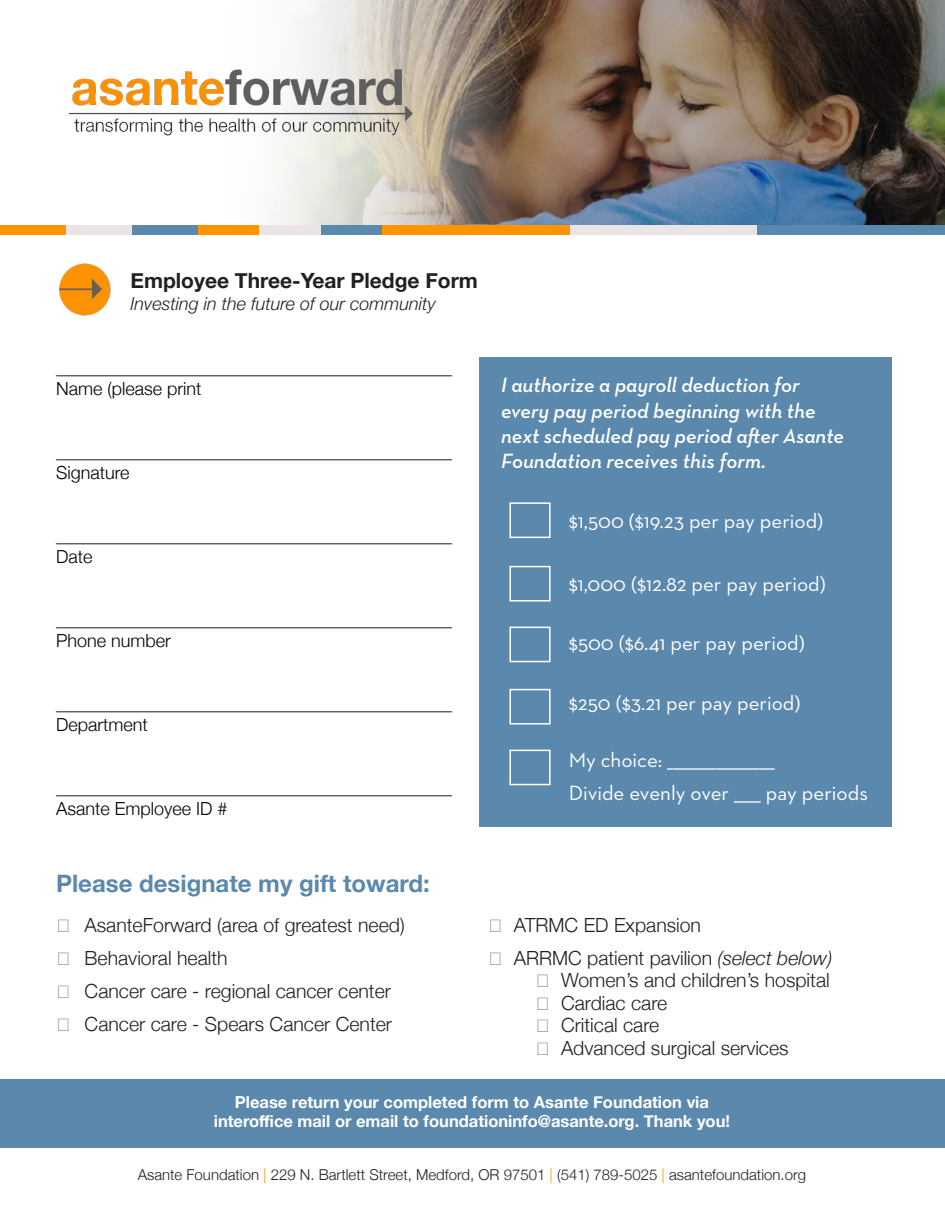
<style>
.page{position:relative;width:945px;height:1215px;background:#fff}
.page>*{position:absolute;margin:0;border:0;box-sizing:border-box;transform-origin:0 0}
.t1{font:700 24px "Helvetica Neue";color:#5b88ad}
.t2{font:21px "Neutraface Text";color:#fff}
.t3{font:italic 600 21px/25.2px "Neutraface Text";color:#fff}
.t4{font:700 21px "Helvetica Neue";color:#231f20}
.t5{font:300 19.5px "Helvetica Neue";color:#231f20}
.t6{font:300 18px/21px "Helvetica Neue";color:#000}
.t7{font:italic 300 18px "Helvetica Neue";color:#231f20}
.t8{font:700 16.5px/19.8px "Helvetica Neue";color:#fff;text-align:center}
.t9{font:300 15px "Helvetica Neue";color:#231f20}
.s1{font-family:"Arial";font-weight:400}
.s2{font-style:italic}
.s3{color:#ff9300}
</style>
<div class="page">
<img style="left:275px;top:0;width:670px;height:225px">
<img style="left:68px;top:68px;width:346px;height:69px">
<div style="left:0;top:225px;width:66px;height:10px;background:#ff9300"></div>
<div style="left:66px;top:225px;width:66px;height:10px;background:#eae5e4"></div>
<div style="left:132px;top:225px;width:66px;height:10px;background:#5b88ad"></div>
<div style="left:198px;top:225px;width:62px;height:10px;background:#ff9300"></div>
<div style="left:260px;top:225px;width:61px;height:10px;background:#eae5e4"></div>
<div style="left:321px;top:225px;width:61px;height:10px;background:#5b88ad"></div>
<div style="left:382px;top:225px;width:188px;height:10px;background:#ff9300"></div>
<div style="left:570px;top:225px;width:188px;height:10px;background:#eae5e4"></div>
<div style="left:758px;top:225px;width:187px;height:10px;background:#5b88ad"></div>
<div style="left:479px;top:357px;width:412px;height:469px;background:#5b88ad"></div>
<div style="left:509px;top:502px;width:42px;height:36px;border:2px solid #fff"></div>
<div style="left:509px;top:566px;width:42px;height:36px;border:2px solid #fff"></div>
<div style="left:509px;top:627px;width:42px;height:35px;border:2px solid #fff"></div>
<div style="left:509px;top:689px;width:42px;height:36px;border:2px solid #fff"></div>
<div style="left:509px;top:750px;width:42px;height:35px;border:2px solid #fff"></div>
<div style="left:0;top:1079px;width:944px;height:68px;background:#5b88ad"></div>
<img style="left:59px;top:263px;width:52px;height:53px">
<p class="t4" style="left:130px;top:264px;width:349px">Employee Three-Year Pledge Form</p>
<p class="t7" style="left:130px;top:289px;width:307px">Investing in the future of our community</p>
<p class="t6" style="left:56px;top:356px;width:397px">____________________________________________<br>Name (please print</p>
<p class="t6" style="left:56px;top:440px;width:397px">____________________________________________<br>Signature</p>
<p class="t6" style="left:56px;top:524px;width:397px">____________________________________________</p>
<p class="t6" style="left:56px;top:545px;width:38px">Date</p>
<p class="t6" style="left:56px;top:608px;width:397px">____________________________________________</p>
<p class="t6" style="left:56px;top:629px;width:116px">Phone number</p>
<p class="t6" style="left:56px;top:692px;width:397px">____________________________________________</p>
<p class="t6" style="left:56px;top:713px;width:93px">Department</p>
<p class="t6" style="left:56px;top:776px;width:397px">____________________________________________</p>
<p class="t6" style="left:56px;top:797px;width:173px">Asante Employee ID #</p>
<p class="t1" style="left:56px;top:865px;width:375px">Please designate my gift toward:</p>
<p class="t5" style="left:56px;top:909px;width:350px"><span class="s1">Ͻ</span> AsanteForward (area of greatest need)</p>
<p class="t5" style="left:56px;top:942px;width:173px"><span class="s1">Ͻ</span> Behavioral health</p>
<p class="t5" style="left:56px;top:975px;width:336px"><span class="s1">Ͻ</span> Cancer care - regional cancer center</p>
<p class="t5" style="left:56px;top:1008px;width:337px"><span class="s1">Ͻ</span> Cancer care - Spears Cancer Center</p>
<p class="t3" style="left:501px;top:372px;width:345px">I authorize a payroll deduction for every pay period beginning with the next scheduled pay period after Asante Foundation receives this form.</p>
<p class="t2" style="left:569px;top:508px;width:256px">$1,500 ($19.23 per pay period)</p>
<p class="t2" style="left:569px;top:571px;width:258px">$1,000 ($12.82 per pay period)</p>
<p class="t2" style="left:569px;top:630px;width:237px">$500 ($6.41 per pay period)</p>
<p class="t2" style="left:569px;top:690px;width:233px">$250 ($3.21 per pay period)</p>
<p class="t2" style="left:569px;top:746px;width:207px">My choice: ____________________</p>
<p class="t2" style="left:569px;top:779px;width:301px">Divide evenly over _____ pay periods</p>
<p class="t5" style="left:488px;top:909px;width:214px"><span class="s1">Ͻ</span> ATRMC ED Expansion</p>
<p class="t5" style="left:488px;top:942px;width:346px"><span class="s1">Ͻ</span> ARRMC patient pavilion <span class="s2">(select below)</span></p>
<p class="t5" style="left:536px;top:965px;width:296px"><span class="s1">Ͻ</span> Women’s and children’s hospital</p>
<p class="t5" style="left:536px;top:987px;width:133px"><span class="s1">Ͻ</span> Cardiac care</p>
<p class="t5" style="left:536px;top:1010px;width:125px"><span class="s1">Ͻ</span> Critical care</p>
<p class="t5" style="left:536px;top:1032px;width:255px"><span class="s1">Ͻ</span> Advanced surgical services</p>
<p class="t8" style="left:214px;top:1092px;width:518px">Please return your completed form to Asante Foundation via interoffice mail or email to foundationinfo@asante.org. Thank you!</p>
<p class="t9" style="left:138px;top:1162px;width:670px">Asante Foundation <span class="s3">|</span> 229 N. Bartlett Street, Medford, OR 97501 <span class="s3">|</span> (541) 789-5025 <span class="s3">|</span> asantefoundation.org</p>
</div>
